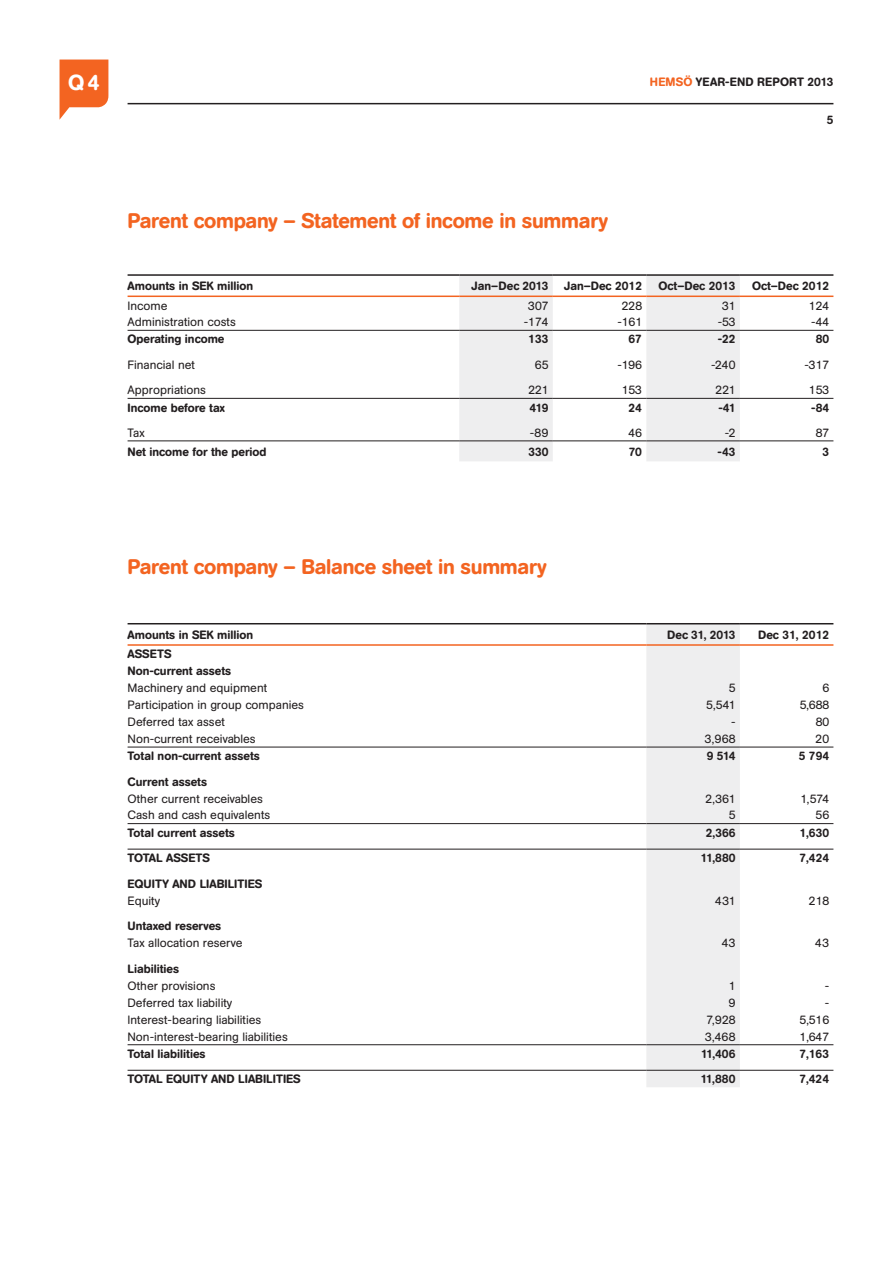
<style>
.page{position:relative;width:893px;height:1263px;background:#fff}
.page>*{position:absolute;margin:0;border:0;box-sizing:border-box;transform-origin:0 0}
.t1{font:500 21.6px "AG Book Rounded Std";color:#fff}
.t2{font:500 21px "AG Book Rounded Std";letter-spacing:-.015em;color:#f36421}
.t3{font:12px "AG Book Rounded Std";color:#231f20}
.t4{font:500 12px/16.6px "AG Book Rounded Std";color:#231f20}
.t5{font:500 12px "AG Book Rounded Std";letter-spacing:.02em;color:#231f20}
.t6{font:500 12px "AG Book Rounded Std";letter-spacing:-.02em;color:#231f20}
.s1{color:#f36421}
</style>
<div class="page">
<svg style="left:60px;top:60px;width:48px;height:59px"></svg>
<hr style="left:128px;top:103px;width:705px;height:1px;background:#231f20">
<svg style="left:459px;top:276px;width:281px;height:185px;fill:#eeeeef"></svg>
<hr style="left:128px;top:330px;width:331px;height:1px;background:#231f20">
<hr style="left:459px;top:330px;width:94px;height:1px;background:#231f20">
<hr style="left:553px;top:330px;width:93px;height:1px;background:#231f20">
<hr style="left:646px;top:330px;width:94px;height:1px;background:#231f20">
<hr style="left:740px;top:330px;width:93px;height:1px;background:#231f20">
<hr style="left:128px;top:398px;width:331px;height:1px;background:#231f20">
<hr style="left:459px;top:398px;width:94px;height:1px;background:#231f20">
<hr style="left:553px;top:398px;width:93px;height:1px;background:#231f20">
<hr style="left:646px;top:398px;width:94px;height:1px;background:#231f20">
<hr style="left:740px;top:398px;width:93px;height:1px;background:#231f20">
<hr style="left:128px;top:441px;width:331px;height:1px;background:#231f20">
<hr style="left:459px;top:441px;width:94px;height:1px;background:#231f20">
<hr style="left:553px;top:441px;width:93px;height:1px;background:#231f20">
<hr style="left:646px;top:441px;width:94px;height:1px;background:#231f20">
<hr style="left:740px;top:441px;width:93px;height:1px;background:#231f20">
<hr style="left:128px;top:274px;width:331px;height:2px;background:#231f20">
<hr style="left:459px;top:274px;width:94px;height:2px;background:#231f20">
<hr style="left:553px;top:274px;width:93px;height:2px;background:#231f20">
<hr style="left:646px;top:274px;width:94px;height:2px;background:#231f20">
<hr style="left:740px;top:274px;width:93px;height:2px;background:#231f20">
<hr style="left:128px;top:296px;width:331px;height:1px;background:#f36421">
<hr style="left:459px;top:296px;width:94px;height:1px;background:#f36421">
<hr style="left:553px;top:296px;width:93px;height:1px;background:#f36421">
<hr style="left:646px;top:296px;width:94px;height:1px;background:#f36421">
<hr style="left:740px;top:296px;width:93px;height:1px;background:#f36421">
<div style="left:646px;top:624px;width:94px;height:463px;background:#eeeeef"></div>
<hr style="left:128px;top:747px;width:518px;height:1px;background:#231f20">
<hr style="left:646px;top:747px;width:94px;height:1px;background:#231f20">
<hr style="left:740px;top:747px;width:93px;height:1px;background:#231f20">
<hr style="left:128px;top:823px;width:518px;height:1px;background:#231f20">
<hr style="left:646px;top:823px;width:94px;height:1px;background:#231f20">
<hr style="left:740px;top:823px;width:93px;height:1px;background:#231f20">
<hr style="left:128px;top:849px;width:518px;height:1px;background:#231f20">
<hr style="left:646px;top:849px;width:94px;height:1px;background:#231f20">
<hr style="left:740px;top:849px;width:93px;height:1px;background:#231f20">
<hr style="left:128px;top:623px;width:518px;height:1px;background:#231f20">
<hr style="left:646px;top:623px;width:94px;height:1px;background:#231f20">
<hr style="left:740px;top:623px;width:93px;height:1px;background:#231f20">
<hr style="left:128px;top:1044px;width:518px;height:1px;background:#231f20">
<hr style="left:646px;top:1044px;width:94px;height:1px;background:#231f20">
<hr style="left:740px;top:1044px;width:93px;height:1px;background:#231f20">
<hr style="left:128px;top:644px;width:518px;height:2px;background:#f36421">
<hr style="left:646px;top:644px;width:94px;height:2px;background:#f36421">
<hr style="left:740px;top:644px;width:93px;height:2px;background:#f36421">
<hr style="left:128px;top:1070px;width:518px;height:1px;background:#231f20">
<hr style="left:646px;top:1070px;width:94px;height:1px;background:#231f20">
<hr style="left:740px;top:1070px;width:93px;height:1px;background:#231f20">
<h1 class="t1" style="left:68px;top:70px;width:33px">Q4</h1>
<p class="t5" style="left:650px;top:74px;width:185px"><span class="s1">HEMSÖ</span> YEAR-END REPORT 2013</p>
<p class="t4" style="left:827px;top:111px;width:8px">5</p>
<h2 class="t2" style="left:128px;top:209px;width:482px">Parent company – Statement of income in summary</h2>
<p class="t4" style="left:128px;top:278px;width:127px">Amounts in SEK million</p>
<p class="t4" style="left:471px;top:278px;width:79px">Jan–Dec 2013</p>
<p class="t4" style="left:564px;top:278px;width:80px">Jan–Dec 2012</p>
<p class="t4" style="left:659px;top:278px;width:79px">Oct–Dec 2013</p>
<p class="t4" style="left:752px;top:278px;width:79px">Oct–Dec 2012</p>
<p class="t3" style="left:128px;top:299px;width:41px">Income</p>
<p class="t3" style="left:528px;top:299px;width:22px">307</p>
<p class="t3" style="left:622px;top:299px;width:22px">228</p>
<p class="t3" style="left:722px;top:299px;width:15px">31</p>
<p class="t3" style="left:809px;top:299px;width:22px">124</p>
<p class="t3" style="left:128px;top:315px;width:110px">Administration costs</p>
<p class="t3" style="left:524px;top:315px;width:26px">-174</p>
<p class="t3" style="left:617px;top:315px;width:26px">-161</p>
<p class="t3" style="left:718px;top:315px;width:19px">-53</p>
<p class="t3" style="left:811px;top:315px;width:19px">-44</p>
<p class="t4" style="left:128px;top:331px;width:98px">Operating income</p>
<p class="t4" style="left:528px;top:331px;width:22px">133</p>
<p class="t4" style="left:629px;top:331px;width:15px">67</p>
<p class="t4" style="left:718px;top:331px;width:19px">-22</p>
<p class="t4" style="left:816px;top:331px;width:15px">80</p>
<p class="t3" style="left:128px;top:358px;width:69px">Financial net</p>
<p class="t3" style="left:535px;top:358px;width:15px">65</p>
<p class="t3" style="left:617px;top:358px;width:26px">-196</p>
<p class="t3" style="left:711px;top:358px;width:26px">-240</p>
<p class="t3" style="left:804px;top:358px;width:26px">-317</p>
<p class="t3" style="left:128px;top:383px;width:80px">Appropriations</p>
<p class="t3" style="left:528px;top:383px;width:22px">221</p>
<p class="t3" style="left:622px;top:383px;width:22px">153</p>
<p class="t3" style="left:715px;top:383px;width:22px">221</p>
<p class="t3" style="left:809px;top:383px;width:22px">153</p>
<p class="t4" style="left:128px;top:399px;width:99px">Income before tax</p>
<p class="t4" style="left:530px;top:399px;width:20px">419</p>
<p class="t4" style="left:629px;top:399px;width:15px">24</p>
<p class="t4" style="left:718px;top:399px;width:19px">-41</p>
<p class="t4" style="left:811px;top:399px;width:19px">-84</p>
<p class="t3" style="left:128px;top:426px;width:19px">Tax</p>
<p class="t3" style="left:530px;top:426px;width:20px">-89</p>
<p class="t3" style="left:628px;top:426px;width:15px">46</p>
<p class="t3" style="left:725px;top:426px;width:12px">-2</p>
<p class="t3" style="left:816px;top:426px;width:15px">87</p>
<p class="t4" style="left:128px;top:443px;width:141px">Net income for the period</p>
<p class="t4" style="left:528px;top:443px;width:22px">330</p>
<p class="t4" style="left:629px;top:443px;width:15px">70</p>
<p class="t4" style="left:717px;top:443px;width:20px">-43</p>
<p class="t4" style="left:822px;top:443px;width:8px">3</p>
<h2 class="t2" style="left:128px;top:554px;width:420px">Parent company – Balance sheet in summary</h2>
<p class="t4" style="left:128px;top:626px;width:127px">Amounts in SEK million</p>
<p class="t6" style="left:667px;top:628px;width:70px">Dec 31, 2013</p>
<p class="t4" style="left:758px;top:626px;width:72px">Dec 31, 2012</p>
<p class="t4" style="left:128px;top:646px;width:105px">ASSETS<br>Non-current assets</p>
<p class="t3" style="left:128px;top:681px;width:141px">Machinery and equipment</p>
<p class="t3" style="left:729px;top:681px;width:8px">5</p>
<p class="t3" style="left:822px;top:681px;width:8px">6</p>
<p class="t3" style="left:128px;top:698px;width:178px">Participation in group companies</p>
<p class="t3" style="left:706px;top:698px;width:31px">5,541</p>
<p class="t3" style="left:800px;top:698px;width:31px">5,688</p>
<p class="t3" style="left:128px;top:715px;width:99px">Deferred tax asset</p>
<p class="t3" style="left:731px;top:715px;width:6px">-</p>
<p class="t3" style="left:816px;top:715px;width:15px">80</p>
<p class="t3" style="left:128px;top:732px;width:130px">Non-current receivables</p>
<p class="t3" style="left:705px;top:732px;width:32px">3,968</p>
<p class="t3" style="left:816px;top:732px;width:15px">20</p>
<p class="t4" style="left:128px;top:748px;width:134px">Total non-current assets</p>
<p class="t4" style="left:707px;top:748px;width:30px">9 514</p>
<p class="t4" style="left:799px;top:748px;width:32px">5 794</p>
<p class="t4" style="left:128px;top:773px;width:81px">Current assets</p>
<p class="t3" style="left:128px;top:791px;width:137px">Other current receivables</p>
<p class="t3" style="left:705px;top:791px;width:32px">2,361</p>
<p class="t3" style="left:800px;top:791px;width:30px">1,574</p>
<p class="t3" style="left:128px;top:808px;width:144px">Cash and cash equivalents</p>
<p class="t3" style="left:729px;top:808px;width:8px">5</p>
<p class="t3" style="left:815px;top:808px;width:15px">56</p>
<p class="t4" style="left:128px;top:824px;width:109px">Total current assets</p>
<p class="t4" style="left:706px;top:824px;width:31px">2,366</p>
<p class="t4" style="left:799px;top:824px;width:31px">1,630</p>
<p class="t4" style="left:127px;top:850px;width:84px">TOTAL ASSETS</p>
<p class="t4" style="left:700px;top:850px;width:37px">11,880</p>
<p class="t4" style="left:799px;top:850px;width:31px">7,424</p>
<p class="t4" style="left:127px;top:875px;width:136px">EQUITY AND LIABILITIES</p>
<p class="t3" style="left:127px;top:894px;width:34px">Equity</p>
<p class="t3" style="left:715px;top:894px;width:22px">431</p>
<p class="t3" style="left:809px;top:894px;width:22px">218</p>
<p class="t4" style="left:127px;top:918px;width:95px">Untaxed reserves</p>
<p class="t3" style="left:127px;top:936px;width:117px">Tax allocation reserve</p>
<p class="t3" style="left:722px;top:936px;width:15px">43</p>
<p class="t3" style="left:815px;top:936px;width:15px">43</p>
<p class="t4" style="left:127px;top:960px;width:53px">Liabilities</p>
<p class="t3" style="left:127px;top:979px;width:89px">Other provisions</p>
<p class="t3" style="left:729px;top:979px;width:8px">1</p>
<p class="t3" style="left:825px;top:979px;width:6px">-</p>
<p class="t3" style="left:127px;top:996px;width:106px">Deferred tax liability</p>
<p class="t3" style="left:729px;top:996px;width:8px">9</p>
<p class="t3" style="left:825px;top:996px;width:6px">-</p>
<p class="t3" style="left:127px;top:1013px;width:135px">Interest-bearing liabilities</p>
<p class="t3" style="left:706px;top:1013px;width:31px">7,928</p>
<p class="t3" style="left:800px;top:1013px;width:31px">5,516</p>
<p class="t3" style="left:127px;top:1029px;width:162px">Non-interest-bearing liabilities</p>
<p class="t3" style="left:705px;top:1029px;width:32px">3,468</p>
<p class="t3" style="left:800px;top:1029px;width:31px">1,647</p>
<p class="t4" style="left:127px;top:1045px;width:80px">Total liabilities</p>
<p class="t4" style="left:701px;top:1045px;width:36px">11,406</p>
<p class="t4" style="left:799px;top:1045px;width:31px">7,163</p>
<p class="t4" style="left:127px;top:1071px;width:175px">TOTAL EQUITY AND LIABILITIES</p>
<p class="t4" style="left:700px;top:1071px;width:37px">11,880</p>
<p class="t4" style="left:799px;top:1071px;width:31px">7,424</p>
</div>
